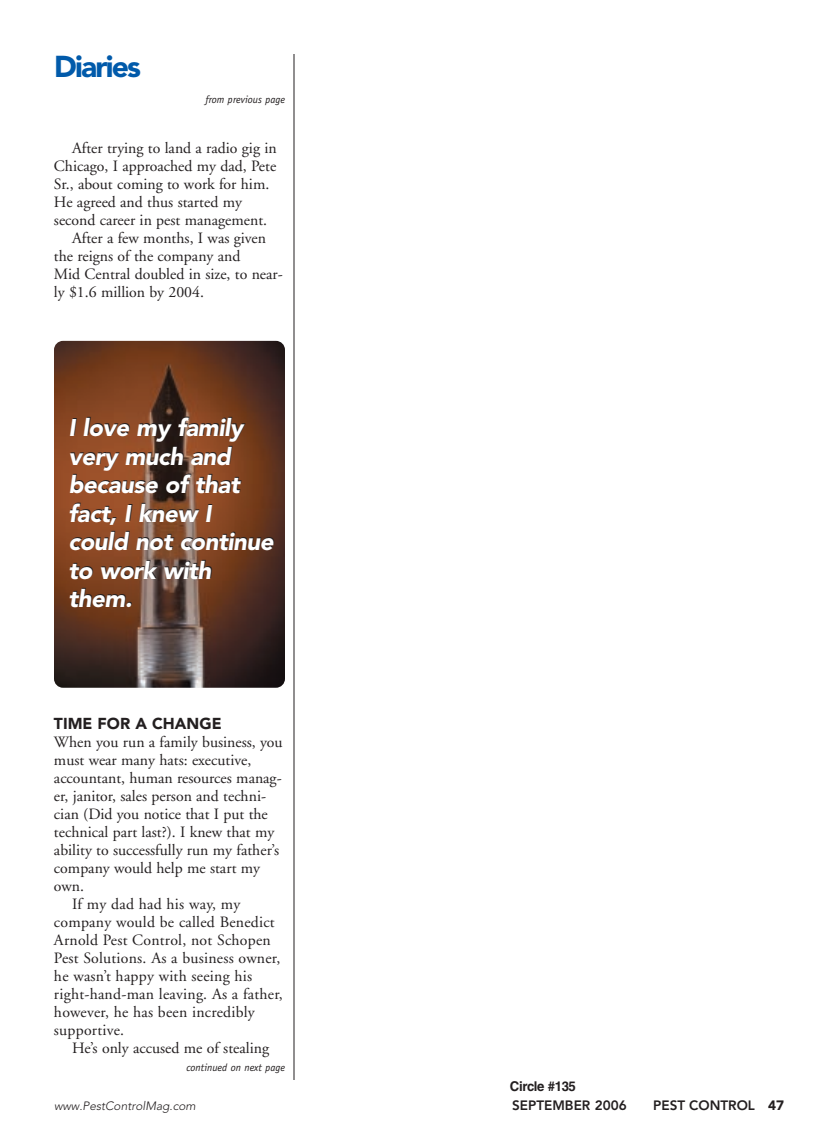
<style>
.page{position:relative;width:837px;height:1134px;background:#fff}
.page>*{position:absolute;margin:0;border:0;box-sizing:border-box;transform-origin:0 0}
.t1{font:900 30px "Avenir";letter-spacing:-.06em;color:#015aaa}
.t2{font:italic 900 24px/28.5px "Avenir";letter-spacing:-.02em;color:#fff}
.t3{font:15.75px "Adobe Garamond";color:#231f20}
.t4{font:900 15.75px "Avenir";color:#231f20}
.t5{font:800 13.5px "Avenir";color:#231f20}
.t6{font:700 13.5px "Helvetica";letter-spacing:-.03em;color:#231f20}
.t7{font:italic 300 12px "Avenir";color:#231f20}
.t8{font:italic 10.5px "Officina Sans";color:#231f20}
.s1{font-weight:900}
</style>
<div class="page">
<img style="left:54px;top:341px;width:231px;height:347px">
<hr style="left:294px;top:54px;width:1px;height:1026px;background:#231f20">
<h1 class="t1" style="left:54px;top:55px;width:89px">Diaries</h1>
<p class="t8" style="left:206px;top:95px;width:81px">from previous page</p>
<p class="t3" style="left:72px;top:142px;width:206px">After trying to land a radio gig in</p>
<p class="t3" style="left:54px;top:160px;width:224px">Chicago, I approached my dad, Pete</p>
<p class="t3" style="left:54px;top:178px;width:217px">Sr., about coming to work for him.</p>
<p class="t3" style="left:54px;top:196px;width:190px">He agreed and thus started my</p>
<p class="t3" style="left:54px;top:214px;width:215px">second career in pest management.</p>
<p class="t3" style="left:72px;top:232px;width:196px">After a few months, I was given</p>
<p class="t3" style="left:54px;top:250px;width:188px">the reigns of the company and</p>
<p class="t3" style="left:54px;top:268px;width:230px">Mid Central doubled in size, to near-</p>
<p class="t3" style="left:54px;top:286px;width:151px">ly $1.6 million by 2004.</p>
<h2 class="t2" style="left:69px;top:416px;width:207px">I love my family very much and because of that fact, I knew I could not continue to work with them.</h2>
<p class="t4" style="left:54px;top:717px;width:169px">TIME FOR A CHANGE</p>
<p class="t3" style="left:54px;top:736px;width:230px">When you run a family business, you</p>
<p class="t3" style="left:54px;top:754px;width:199px">must wear many hats: executive,</p>
<p class="t3" style="left:54px;top:772px;width:229px">accountant, human resources manag-</p>
<p class="t3" style="left:54px;top:790px;width:214px">er, janitor, sales person and techni-</p>
<p class="t3" style="left:54px;top:808px;width:215px">cian (Did you notice that I put the</p>
<p class="t3" style="left:54px;top:826px;width:222px">technical part last?). I knew that my</p>
<p class="t3" style="left:54px;top:844px;width:227px">ability to successfully run my father’s</p>
<p class="t3" style="left:54px;top:862px;width:208px">company would help me start my</p>
<p class="t3" style="left:54px;top:880px;width:32px">own.</p>
<p class="t3" style="left:72px;top:898px;width:170px">If my dad had his way, my</p>
<p class="t3" style="left:54px;top:916px;width:222px">company would be called Benedict</p>
<p class="t3" style="left:54px;top:934px;width:218px">Arnold Pest Control, not Schopen</p>
<p class="t3" style="left:54px;top:952px;width:228px">Pest Solutions. As a business owner,</p>
<p class="t3" style="left:54px;top:970px;width:200px">he wasn’t happy with seeing his</p>
<p class="t3" style="left:54px;top:988px;width:230px">right-hand-man leaving. As a father,</p>
<p class="t3" style="left:54px;top:1006px;width:202px">however, he has been incredibly</p>
<p class="t3" style="left:54px;top:1024px;width:72px">supportive.</p>
<p class="t3" style="left:72px;top:1042px;width:199px">He’s only accused me of stealing</p>
<p class="t8" style="left:187px;top:1063px;width:100px">continued on next page</p>
<p class="t7" style="left:54px;top:1101px;width:143px">www.PestControlMag.com</p>
<p class="t5" style="left:512px;top:1100px;width:116px">SEPTEMBER 2006</p>
<p class="t5" style="left:653px;top:1100px;width:132px">PEST CONTROL <span class="s1">47</span></p>
<p class="t6" style="left:510px;top:1081px;width:68px">Circle #135</p>
</div>
